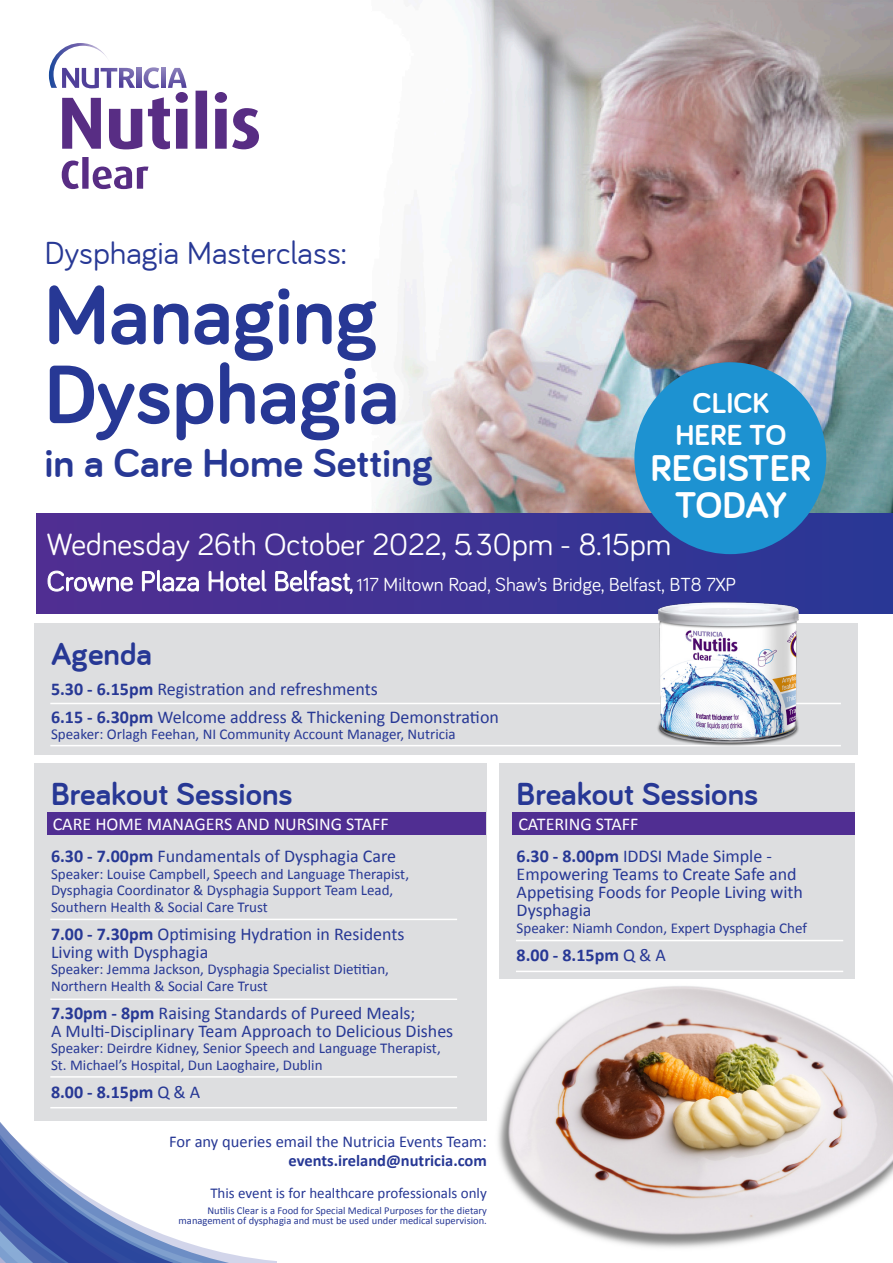
<style>
.page{position:relative;width:893px;height:1263px;background:#fff}
.page>*{position:absolute;margin:0;border:0;box-sizing:border-box;transform-origin:0 0}
.t1{font:700 85.5px "Bariol";color:#273895}
.t2{font:700 42px "Bariol";color:#273895}
.t3{font:700 38.4px "Bariol";color:#fff}
.t4{font:700 33px "Bariol";color:#273895}
.t5{font:33px "Bariol";color:#273895}
.t6{font:31.5px "Bariol";color:#fff}
.t7{font:700 30px "Bariol";color:#fff}
.t8{font:19.5px "Bariol";color:#fff}
.t9{font:18px/18px "Calibri";color:#273895}
.t10{font:18px "Calibri";color:#fff}
.t11{font:700 18px "Calibri";color:#273895}
.t12{font:16.5px "Calibri";color:#273895}
.t13{font:700 16.5px "Calibri";color:#273895}
.t14{font:15px/16.5px "Calibri";color:#273895}
.t15{font:10.5px/10.5px "Calibri";color:#273895;text-align:right}
.s1{font-style:italic}
.s2{font-size:28.5px}
.s3{font-size:18px}
.s4{font-weight:700}
.s5{font-weight:400}
</style>
<div class="page">
<img style="left:480px;top:958px;width:413px;height:290px">
<img style="left:48px;top:0;width:845px;height:513px">
<svg style="left:62px;top:91px;width:197px;height:98px"></svg>
<svg style="left:110px;top:68px;width:7px;height:20px"></svg>
<svg style="left:161px;top:68px;width:5px;height:20px"></svg>
<svg style="left:168px;top:68px;width:19px;height:20px"></svg>
<svg style="left:144px;top:67px;width:15px;height:21px"></svg>
<svg style="left:137px;top:68px;width:4px;height:20px"></svg>
<svg style="left:119px;top:68px;width:16px;height:20px"></svg>
<svg style="left:49px;top:43px;width:61px;height:45px"></svg>
<div style="left:36px;top:513px;width:857px;height:101px;background:linear-gradient(to right,#522e92,#293896)"></div>
<div style="left:34px;top:623px;width:824px;height:132px;background:#dddee0"></div>
<hr style="left:50px;top:703px;width:791px;height:1px;background:#fff">
<hr style="left:50px;top:745px;width:791px;height:1px;background:#fff">
<div style="left:34px;top:763px;width:452px;height:357px;background:#dddee0"></div>
<hr style="left:50px;top:919px;width:407px;height:1px;background:#fff">
<hr style="left:50px;top:998px;width:407px;height:2px;background:#fff">
<hr style="left:50px;top:1076px;width:407px;height:1px;background:#fff">
<hr style="left:50px;top:1107px;width:407px;height:1px;background:#fff">
<div style="left:47px;top:812px;width:439px;height:23px;background:#502e92"></div>
<div style="left:500px;top:763px;width:355px;height:216px;background:#dddee0"></div>
<hr style="left:516px;top:940px;width:327px;height:1px;background:#fff">
<hr style="left:516px;top:971px;width:327px;height:1px;background:#fff">
<div style="left:512px;top:812px;width:343px;height:23px;background:#502e92"></div>
<svg style="left:0;top:1076px;width:276px;height:187px"></svg>
<div style="left:634px;top:362px;width:192px;height:192px;background:#1d92d1;border-radius:50%"></div>
<img style="left:626px;top:588px;width:200px;height:159px">
<p class="t5" style="left:45px;top:234px;width:303px">Dysphagia Masterclass:</p>
<p class="t1" style="left:45px;top:267px;width:335px">Managing</p>
<p class="t1" style="left:45px;top:346px;width:356px">Dysphagia</p>
<p class="t2" style="left:45px;top:439px;width:390px">in a Care Home Setting</p>
<p class="t7" style="left:692px;top:386px;width:78px">CLICK</p>
<p class="t7" style="left:675px;top:418px;width:112px">HERE TO</p>
<p class="t3" style="left:650px;top:447px;width:163px">REGISTER</p>
<p class="t3" style="left:675px;top:483px;width:114px">TODAY</p>
<p class="t6" style="left:47px;top:523px;width:626px">Wednesday 26th October 2022, 5<span class="s1">.</span>30pm - 8.15pm</p>
<p class="t8" style="left:47px;top:571px;width:691px"><span class="s2">Crowne Plaza Hotel Belfast</span><span class="s3">, 1</span>17 Miltown Road, Shaw’s Bridge, Belfast, BT8 7XP</p>
<p class="t4" style="left:51px;top:635px;width:102px">Agenda</p>
<p class="t9" style="left:51px;top:679px;width:328px"><span class="s4">5.30 - 6.15pm</span> Registration and refreshments</p>
<p class="t9" style="left:51px;top:707px;width:449px"><span class="s4">6.15 - 6.30pm</span> Welcome address &amp; Thickening Demonstration</p>
<p class="t14" style="left:51px;top:725px;width:406px">Speaker: Orlagh Feehan, NI Community Account Manager, Nutricia</p>
<p class="t4" style="left:51px;top:775px;width:243px">Breakout Sessions</p>
<p class="t10" style="left:53px;top:813px;width:337px">CARE HOME MANAGERS AND NURSING STAFF</p>
<p class="t9" style="left:51px;top:846px;width:347px"><span class="s4">6.30 - 7.00pm</span> Fundamentals of Dysphagia Care</p>
<p class="t14" style="left:51px;top:865px;width:360px">Speaker: Louise Campbell, Speech and Language Therapist,<br>Dysphagia Coordinator &amp; Dysphagia Support Team Lead,<br>Southern Health &amp; Social Care Trust</p>
<p class="t9" style="left:51px;top:924px;width:355px"><span class="s4">7.00 - 7.30pm</span> Optimising Hydration in Residents<br>Living with Dysphagia</p>
<p class="t14" style="left:51px;top:960px;width:339px">Speaker: Jemma Jackson, Dysphagia Specialist Dietitian,<br>Northern Health &amp; Social Care Trust</p>
<p class="t9" style="left:51px;top:1003px;width:404px"><span class="s4">7.30pm - 8pm</span> Raising Standards of Pureed Meals;<br>A Multi-Disciplinary Team Approach to Delicious Dishes</p>
<p class="t14" style="left:51px;top:1039px;width:391px">Speaker: Deirdre Kidney, Senior Speech and Language Therapist,<br>St. Michael’s Hospital, Dun Laoghaire, Dublin</p>
<p class="t11" style="left:51px;top:1080px;width:151px">8.00 - 8.15pm <span class="s5">Q &amp; A</span></p>
<p class="t12" style="left:169px;top:1131px;width:319px">For any queries email the Nutricia Events Team:</p>
<p class="t13" style="left:289px;top:1150px;width:200px">events.ireland@nutricia.com</p>
<p class="t14" style="left:210px;top:1184px;width:278px">This event is for healthcare professionals only</p>
<p class="t15" style="left:179px;top:1204px;width:310px">Nutilis Clear is a Food for Special Medical Purposes for the dietary management of dysphagia and must be used under medical supervision.</p>
<p class="t4" style="left:517px;top:775px;width:243px">Breakout Sessions</p>
<p class="t10" style="left:518px;top:813px;width:121px">CATERING STAFF</p>
<p class="t9" style="left:517px;top:846px;width:288px"><span class="s4">6.30 - 8.00pm</span> IDDSI Made Simple -<br>Empowering Teams to Create Safe and<br>Appetising Foods for People Living with<br>Dysphagia</p>
<p class="t14" style="left:517px;top:919px;width:292px">Speaker: Niamh Condon, Expert Dysphagia Chef</p>
<p class="t11" style="left:517px;top:943px;width:151px">8.00 - 8.15pm <span class="s5">Q &amp; A</span></p>
</div>
